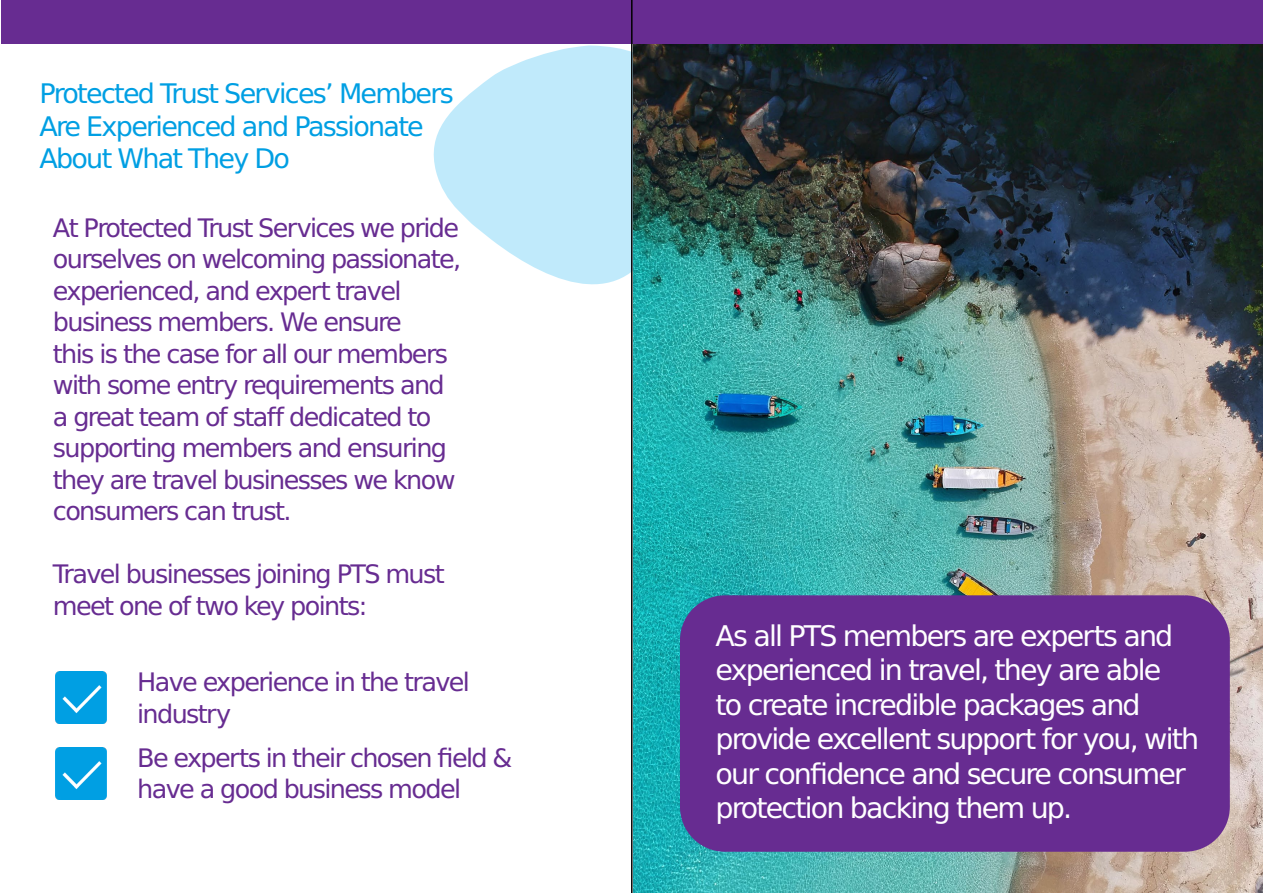
<style>
.page{position:relative;width:1263px;height:893px;background:#fff}
.page>*{position:absolute;margin:0;border:0;box-sizing:border-box;transform-origin:0 0}
.t1{font:28.5px/34.5px "Verana Sans";letter-spacing:-.065em;color:#fff}
.t2{font:27px/32.4px "Verana Sans";letter-spacing:-.065em;color:#009fe3}
.t3{font:25.5px/31.5px "Verana Sans";letter-spacing:-.065em;color:#672c91}
</style>
<div class="page">
<svg style="left:433px;top:45px;width:201px;height:268px;fill:#c0eafb"></svg>
<img style="left:634px;top:44px;width:629px;height:849px">
<div style="left:680px;top:595px;width:550px;height:257px;background:#672c91;border-radius:45px"></div>
<div style="left:1px;top:0;width:1262px;height:44px;background:#672c91"></div>
<hr style="left:631px;top:0;width:1px;height:893px;background:#000">
<img style="left:55px;top:672px;width:52px;height:51px">
<img style="left:55px;top:747px;width:52px;height:52px">
<p class="t2" style="left:39px;top:78px;width:416px">Protected Trust Services’ Members<br>Are Experienced and Passionate<br>About What They Do</p>
<p class="t3" style="left:53px;top:212px;width:410px">At Protected Trust Services we pride ourselves on welcoming passionate, experienced, and expert travel business members. We ensure<br>this is the case for all our members with some entry requirements and a great team of staff dedicated to supporting members and ensuring they are travel businesses we know consumers can trust.</p>
<p class="t3" style="left:53px;top:559px;width:393px">Travel businesses joining PTS must meet one of two key points:</p>
<p class="t3" style="left:137px;top:666px;width:334px">Have experience in the travel industry</p>
<p class="t3" style="left:137px;top:742px;width:377px">Be experts in their chosen field &amp; have a good business model</p>
<p class="t1" style="left:715px;top:619px;width:485px">As all PTS members are experts and experienced in travel, they are able<br>to create incredible packages and provide excellent support for you, with our confidence and secure consumer protection backing them up.</p>
</div>
